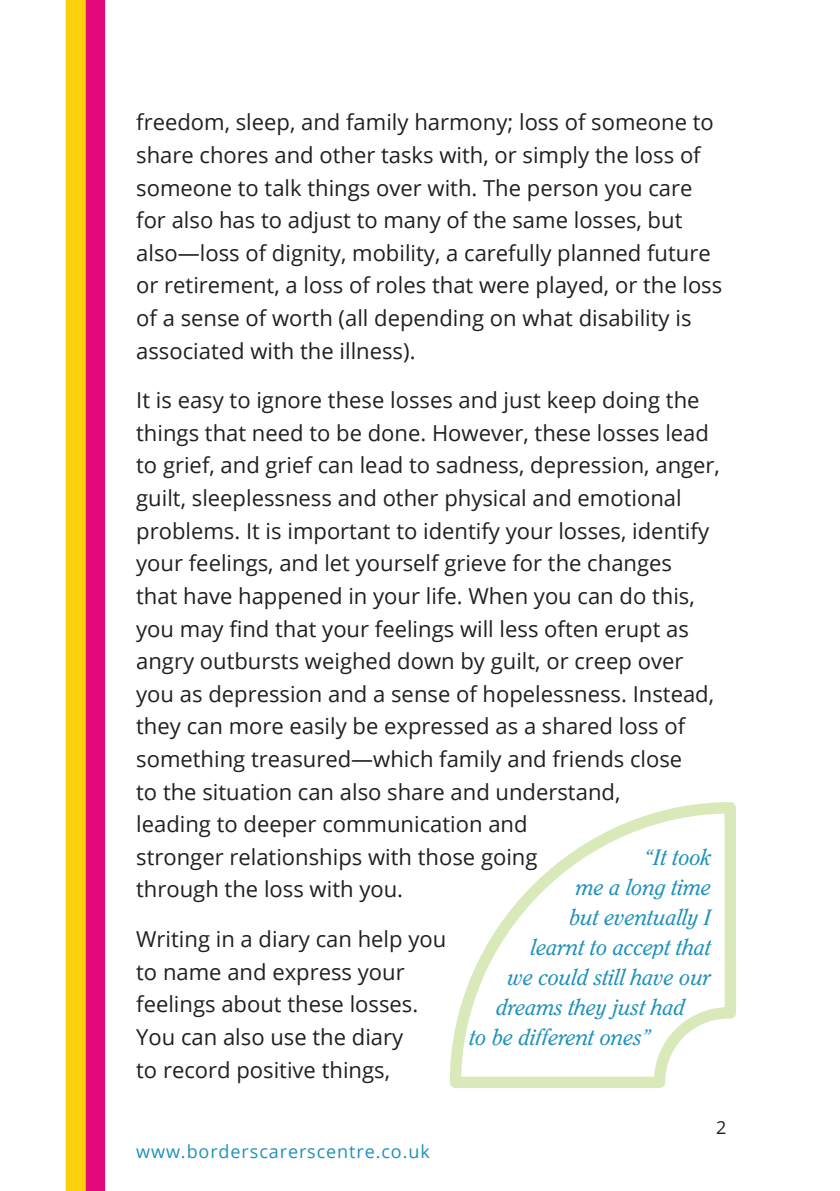
<style>
.page{position:relative;width:840px;height:1191px;background:#fff}
.page>*{position:absolute;margin:0;border:0;box-sizing:border-box;transform-origin:0 0}
.t1{font:22px/32.6px "Open Sans";color:#231f20}
.t2{font:italic 22px "Clearface IT Cby BT";color:#1f91ba}
.t3{font:18px "Open Sans";letter-spacing:.05em;color:#1f91ba}
.t4{font:18px "Open Sans";color:#231f20}
</style>
<div class="page">
<div style="left:85px;top:0;width:20px;height:1191px;background:#e3097a"></div>
<div style="left:66px;top:0;width:20px;height:1191px;background:#fcd00a"></div>
<svg style="left:449px;top:802px;width:287px;height:286px"></svg>
<p class="t1" style="left:136px;top:105px;width:587px">freedom, sleep, and family harmony; loss of someone to share chores and other tasks with, or simply the loss of someone to talk things over with. The person you care for also has to adjust to many of the same losses, but also—loss of dignity, mobility, a carefully planned future or retirement, a loss of roles that were played, or the loss of a sense of worth (all depending on what disability is associated with the illness).</p>
<p class="t1" style="left:136px;top:383px;width:585px">It is easy to ignore these losses and just keep doing the things that need to be done. However, these losses lead to grief, and grief can lead to sadness, depression, anger, guilt, sleeplessness and other physical and emotional problems. It is important to identify your losses, identify your feelings, and let yourself grieve for the changes<br>that have happened in your life. When you can do this, you may find that your feelings will less often erupt as angry outbursts weighed down by guilt, or creep over you as depression and a sense of hopelessness. Instead, they can more easily be expressed as a shared loss of something treasured—which family and friends close<br>to the situation can also share and understand,<br>leading to deeper communication and<br>stronger relationships with those going<br>through the loss with you.</p>
<p class="t1" style="left:136px;top:922px;width:311px">Writing in a diary can help you to name and express your feelings about these losses.<br>You can also use the diary<br>to record positive things,</p>
<p class="t2" style="left:644px;top:843px;width:68px">“It took</p>
<p class="t2" style="left:575px;top:873px;width:137px">me a long time</p>
<p class="t2" style="left:569px;top:903px;width:143px">but eventually I</p>
<p class="t2" style="left:530px;top:933px;width:182px">learnt to accept that</p>
<p class="t2" style="left:507px;top:963px;width:205px">we could still have our</p>
<p class="t2" style="left:496px;top:993px;width:190px">dreams they just had</p>
<p class="t2" style="left:469px;top:1023px;width:183px">to be different ones”</p>
<p class="t3" style="left:136px;top:1139px;width:295px">www.borderscarerscentre.co.uk</p>
<p class="t4" style="left:715px;top:1115px;width:12px">2</p>
</div>
